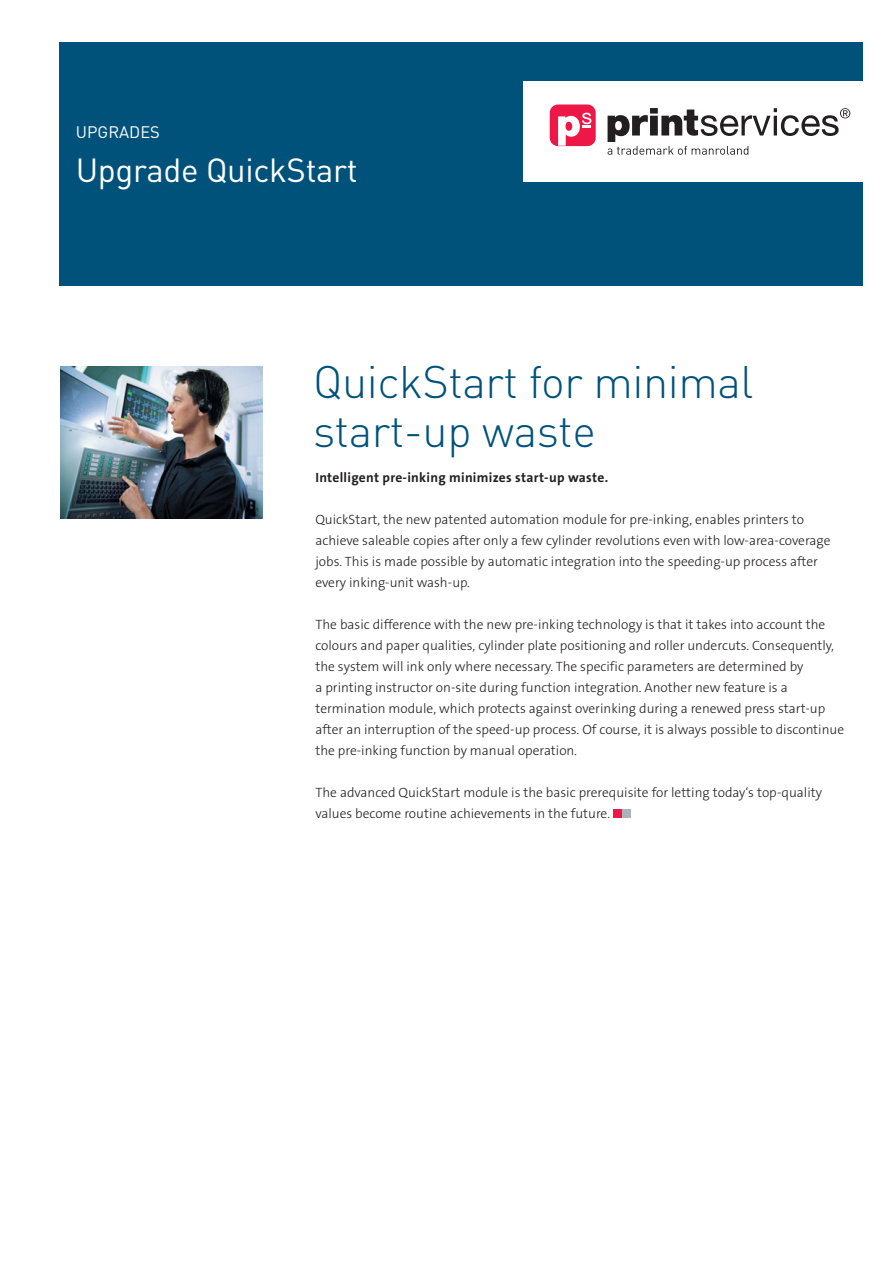
<style>
.page{position:relative;width:893px;height:1263px;background:#fff}
.page>*{position:absolute;margin:0;border:0;box-sizing:border-box;transform-origin:0 0}
.t1{font:300 45px/48.9px "DIN Pro";letter-spacing:-.01em;color:#00527b}
.t2{font:33px "DIN Pro";letter-spacing:-.01em;color:#fff}
.t3{font:16.5px "DIN Pro";color:#fff}
.t4{font:300 13.5px/21px "The Sans B W3";color:#231f20}
.t5{font:700 13.5px "The Sans B W7";letter-spacing:.02em;color:#231f20}
</style>
<div class="page">
<div style="left:60px;top:43px;width:803px;height:243px;background:#00527b"></div>
<div style="left:524px;top:81px;width:340px;height:101px;background:#fff"></div>
<div style="left:550px;top:104px;width:46px;height:42px;background:#ed1748;border-radius:8px"></div>
<svg style="left:558px;top:112px;width:33px;height:34px"></svg>
<svg style="left:607px;top:108px;width:243px;height:47px"></svg>
<img style="left:60px;top:367px;width:203px;height:151px">
<div style="left:613px;top:809px;width:9px;height:9px;background:#ed1748"></div>
<div style="left:622px;top:809px;width:8px;height:9px;background:#abb3b9"></div>
<p class="t3" style="left:76px;top:121px;width:86px">Upgrades</p>
<h2 class="t2" style="left:76px;top:148px;width:283px">Upgrade QuickStart</h2>
<h1 class="t1" style="left:313px;top:356px;width:442px">QuickStart for minimal start-up waste</h1>
<p class="t5" style="left:315px;top:469px;width:294px">Intelligent pre-inking minimizes start-up waste.</p>
<p class="t4" style="left:315px;top:509px;width:517px">QuickStart, the new patented automation module for pre-inking, enables printers to achieve saleable copies after only a few cylinder revolutions even with low-area-coverage jobs. This is made possible by automatic integration into the speeding-up process after every inking-unit wash-up.</p>
<p class="t4" style="left:315px;top:614px;width:530px">The basic difference with the new pre-inking technology is that it takes into account the colours and paper qualities, cylinder plate positioning and roller undercuts. Consequently, the system will ink only where necessary. The specific parameters are determined by<br>a printing instructor on-site during function integration. Another new feature is a termination module, which protects against overinking during a renewed press start-up after an interruption of the speed-up process. Of course, it is always possible to discontinue the pre-inking function by manual operation.</p>
<p class="t4" style="left:315px;top:782px;width:508px">The advanced QuickStart module is the basic prerequisite for letting today‘s top-quality values become routine achievements in the future.</p>
</div>
